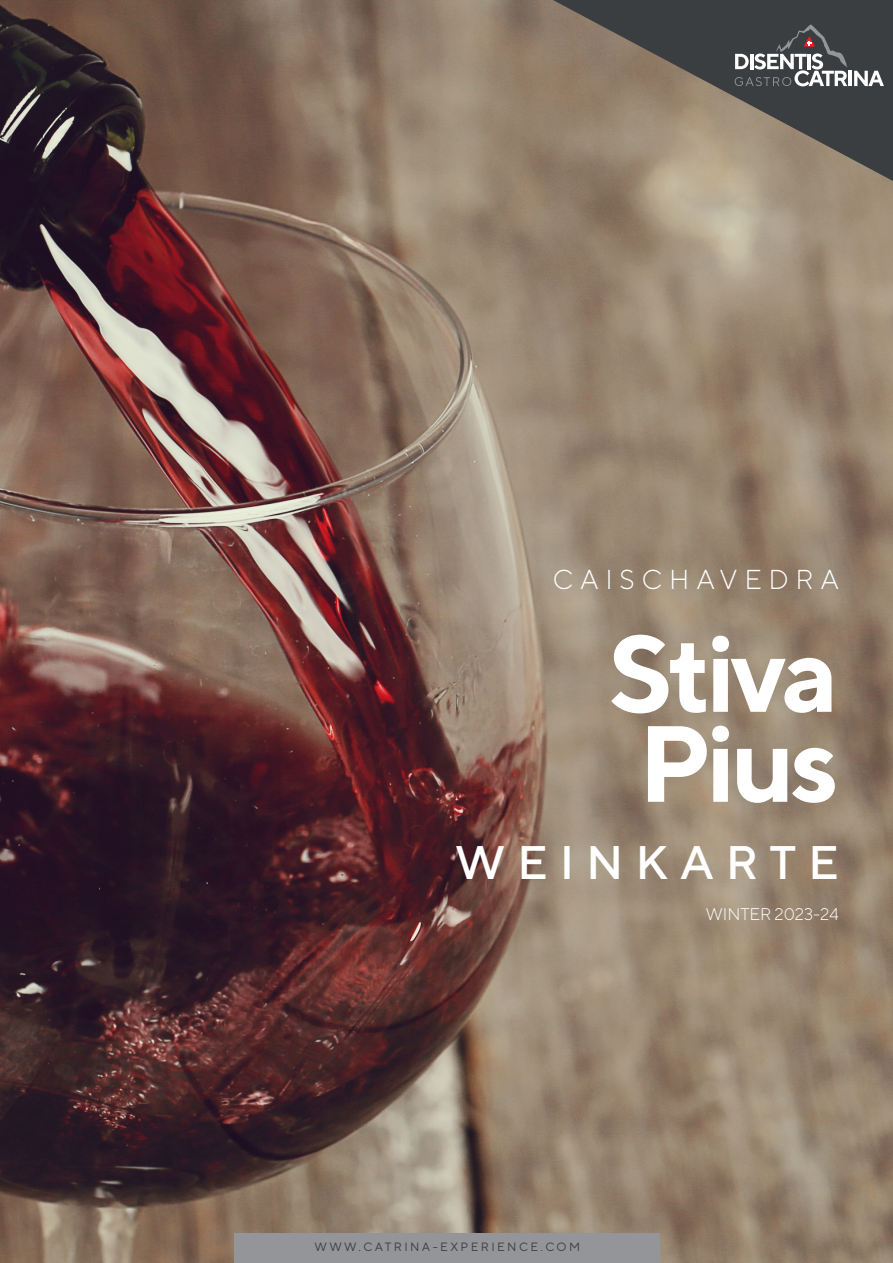
<style>
.page{position:relative;width:893px;height:1263px;background:#fff}
.page>*{position:absolute;margin:0;border:0;box-sizing:border-box;transform-origin:0 0}
.t1{font:700 108px/90px "TT Norms";letter-spacing:-.05em;color:#fff}
.t2{font:500 47.1px "TT Norms";letter-spacing:.25em;color:#fff}
.t3{font:300 27.3px "TT Norms";letter-spacing:.25em;color:#fff}
.t4{font:300 16.8px "TT Norms";color:#fff}
.t5{font:12px "TT Norms";letter-spacing:.2em;color:#3b3e40}
</style>
<div class="page">
<img style="left:0;top:0;width:893px;height:1263px">
<svg style="left:553px;top:0;width:340px;height:181px;background:#72695e"></svg>
<hr style="left:848px;top:71px;width:4px;height:15px;background:#fff">
<svg style="left:854px;top:71px;width:30px;height:15px"></svg>
<svg style="left:735px;top:24px;width:113px;height:62px;background:#636466"></svg>
<div style="left:235px;top:1233px;width:425px;height:30px;background:#939598"></div>
<h3 class="t3" style="left:553px;top:563px;width:288px">CAISCHAVEDRA</h3>
<h1 class="t1" style="left:608px;top:626px;width:232px">Stiva<br>Pius</h1>
<h2 class="t2" style="left:455px;top:834px;width:386px">WEINKARTE</h2>
<h3 class="t4" style="left:706px;top:904px;width:135px">WINTER 2023-24</h3>
<p class="t5" style="left:314px;top:1240px;width:267px">WWW.CATRINA-EXPERIENCE.COM</p>
</div>
